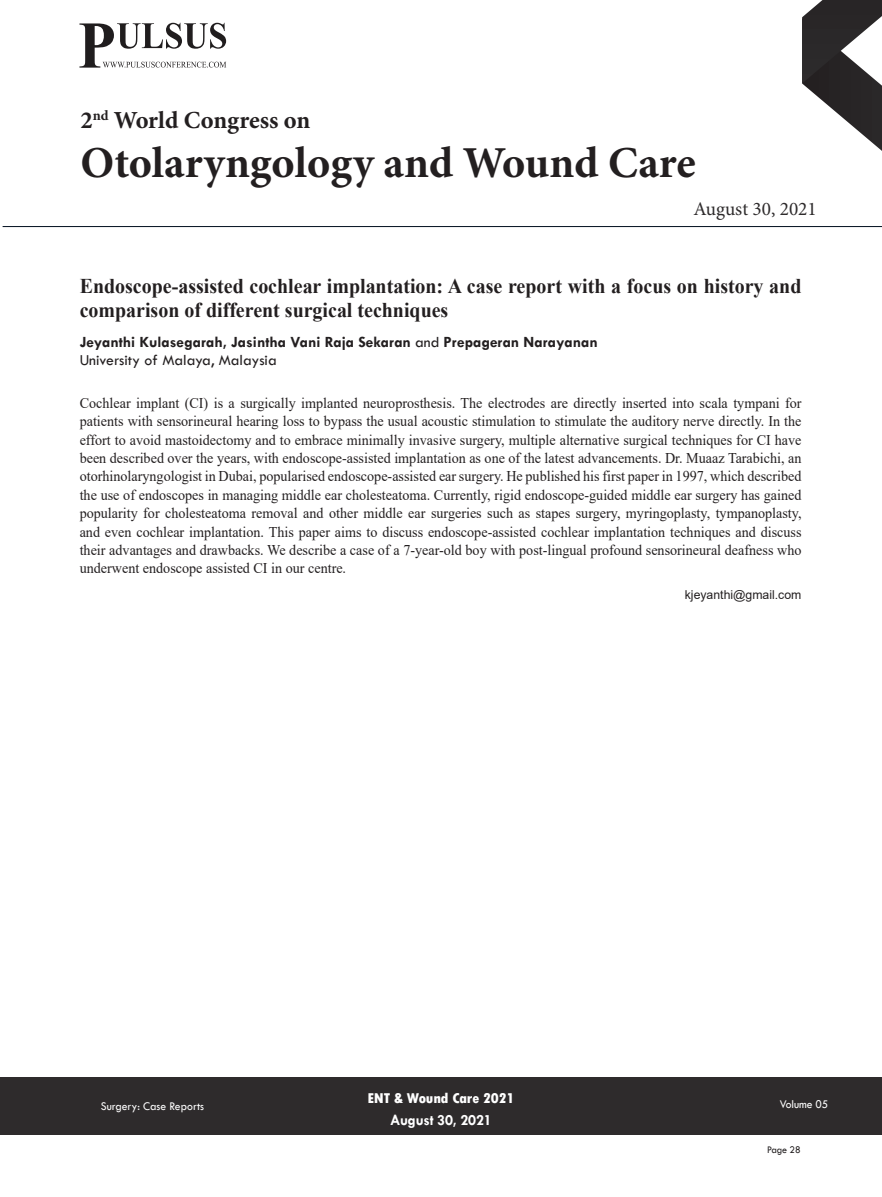
<style>
.page{position:relative;width:882px;height:1197px;background:#fff}
.page>*{position:absolute;margin:0;border:0;box-sizing:border-box;transform-origin:0 0}
.t1{font:700 44.1px "Minion Pro";color:#231f20}
.t2{font:700 24.5px "Minion Pro";letter-spacing:-.005em;color:#231f20}
.t3{font:700 21px/24.5px "Times New Roman";color:#231f20;scale:.95 1}
.t4{font:19.25px "Minion Pro";color:#2e2b2c}
.t5{font:700 15.75px/17.5px "Tw Cen";color:#231f20}
.t6{font:700 15.75px "Tw Cen";letter-spacing:-.01em;color:#fff;scale:.95 1}
.t7{font:14.88px/18.4px "Times New Roman";color:#231f20;text-align:justify;scale:.95 1}
.t8{font:800 condensed 14.88px "Tw Cen";letter-spacing:-.01em;color:#fff;scale:1.1 1}
.t9{font:12.25px "Tw Cen";color:#fff;scale:.95 1}
.t10{font:12.25px "Arial";color:#231f20}
.t11{font:10.5px "Tw Cen";letter-spacing:-.02em;color:#231f20;scale:.95 1}
.s1{font-weight:400}
</style>
<div class="page">
<svg style="left:802px;top:0;width:80px;height:151px"></svg>
<div style="left:0;top:1077px;width:882px;height:58px;background:#2e2b2c"></div>
<hr style="left:3px;top:226px;width:879px;height:1px;background:#000e1e">
<svg style="left:79px;top:23px;width:147px;height:45px"></svg>
<h2 class="t2" style="left:81px;top:111px;width:231px">2<sup>nd</sup> World Congress on</h2>
<h1 class="t1" style="left:81px;top:145px;width:617px">Otolaryngology and Wound Care</h1>
<p class="t4" style="left:693px;top:202px;width:125px">August 30, 2021</p>
<h3 class="t3" style="left:80px;top:274px;width:761px">Endoscope-assisted cochlear implantation: A case report with a focus on history and comparison of different surgical techniques</h3>
<p class="t5" style="left:80px;top:334px;width:520px">Jeyanthi Kulasegarah, Jasintha Vani Raja Sekaran <span class="s1">and</span> Prepageran Narayanan<br><span class="s1">University of Malaya, Malaysia</span></p>
<p class="t7" style="left:80px;top:394px;width:761px">Cochlear implant (CI) is a surgically implanted neuroprosthesis. The electrodes are directly inserted into scala tympani for patients with sensorineural hearing loss to bypass the usual acoustic stimulation to stimulate the auditory nerve directly. In the effort to avoid mastoidectomy and to embrace minimally invasive surgery, multiple alternative surgical techniques for CI have been described over the years, with endoscope-assisted implantation as one of the latest advancements. Dr. Muaaz Tarabichi, an otorhinolaryngologist in Dubai, popularised endoscope-assisted ear surgery. He published his first paper in 1997, which described the use of endoscopes in managing middle ear cholesteatoma. Currently, rigid endoscope-guided middle ear surgery has gained popularity for cholesteatoma removal and other middle ear surgeries such as stapes surgery, myringoplasty, tympanoplasty, and even cochlear implantation. This paper aims to discuss endoscope-assisted cochlear implantation techniques and discuss their advantages and drawbacks. We describe a case of a 7-year-old boy with post-lingual profound sensorineural deafness who underwent endoscope assisted CI in our centre.</p>
<p class="t10" style="left:685px;top:588px;width:118px">kjeyanthi@gmail.com</p>
<p class="t8" style="left:367px;top:1090px;width:135px">ENT &amp; Wound Care 2021</p>
<p class="t6" style="left:390px;top:1112px;width:108px">August 30, 2021</p>
<p class="t9" style="left:101px;top:1100px;width:110px">Surgery: Case Reports</p>
<p class="t9" style="left:780px;top:1097px;width:53px">Volume 05</p>
<p class="t11" style="left:767px;top:1144px;width:37px">Page 28</p>
</div>
